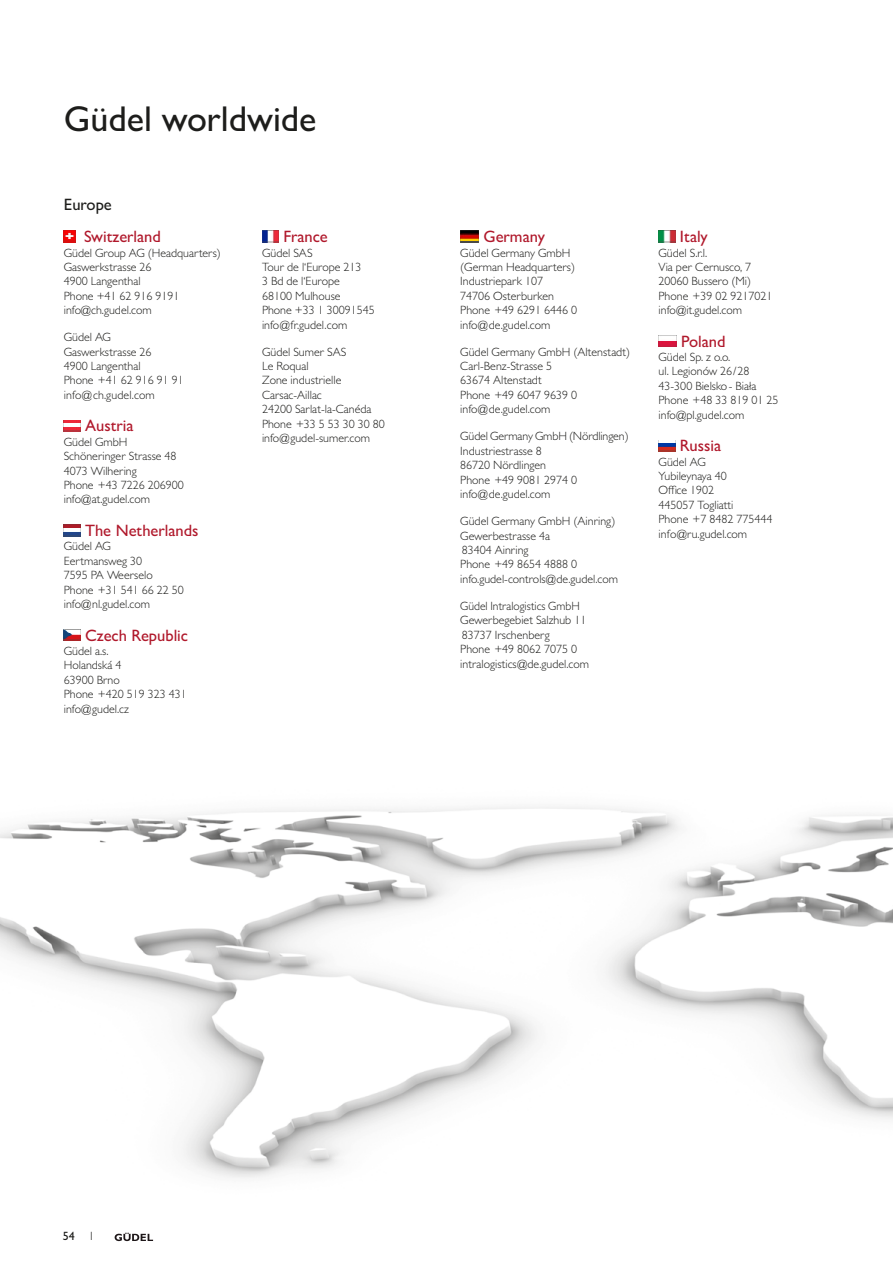
<style>
.page{position:relative;width:893px;height:1263px;background:#fff}
.page>*{position:absolute;margin:0;border:0;box-sizing:border-box;transform-origin:0 0}
.t1{font:500 36px "Gill Sans MT Pro";color:#1d1d1b}
.t2{font:500 16.5px "Gill Sans MT Pro";color:#b0182b}
.t3{font:500 16.5px "Gill Sans MT Pro";color:#1d1d1b}
.t4{font:300 12px/14.4px "Gill Sans MT Pro";color:#1d1d1b}
.t5{font:500 12px "Gill Sans MT Pro";color:#1d1d1b}
.s1{font-weight:300}
</style>
<div class="page">
<img style="left:0;top:806px;width:893px;height:436px">
<svg style="left:64px;top:231px;width:11px;height:11px"></svg>
<svg style="left:64px;top:420px;width:17px;height:12px"></svg>
<svg style="left:64px;top:525px;width:17px;height:11px"></svg>
<svg style="left:64px;top:629px;width:17px;height:12px"></svg>
<svg style="left:262px;top:231px;width:17px;height:11px"></svg>
<img style="left:460px;top:231px;width:19px;height:3px">
<svg style="left:460px;top:234px;width:19px;height:2px"></svg>
<img style="left:460px;top:236px;width:19px;height:6px">
<svg style="left:460px;top:242px;width:19px;height:1px"></svg>
<svg style="left:659px;top:231px;width:16px;height:11px"></svg>
<img style="left:659px;top:335px;width:17px;height:12px">
<svg style="left:659px;top:443px;width:16px;height:9px"></svg>
<svg style="left:115px;top:1232px;width:38px;height:9px"></svg>
<h1 class="t1" style="left:64px;top:97px;width:254px">Güdel worldwide</h1>
<h2 class="t3" style="left:64px;top:195px;width:50px">Europe</h2>
<h2 class="t2" style="left:84px;top:227px;width:78px">Switzerland</h2>
<p class="t4" style="left:64px;top:245px;width:159px">Güdel Group AG (Headquarters)<br>Gaswerkstrasse 26<br>4900 Langenthal<br>Phone +41 62 916 9191<br>info@ ch .gudel .com</p>
<p class="t4" style="left:64px;top:330px;width:121px">Güdel AG<br>Gaswerkstrasse 26<br>4900 Langenthal<br>Phone +41 62 916 91 91 info @ ch .gudel .com</p>
<h2 class="t2" style="left:85px;top:416px;width:50px">Austria</h2>
<p class="t4" style="left:64px;top:434px;width:121px">Güdel GmbH<br>Schöneringer Strasse 48<br>4073 Wilhering<br>Phone +43 7226 206900 info @ at .gudel .com</p>
<h2 class="t2" style="left:85px;top:521px;width:115px">The Netherlands</h2>
<p class="t4" style="left:64px;top:539px;width:121px">Güdel AG<br>Eertmansweg 30<br>7595 PA Weerselo<br>Phone +31 541 66 22 50 info @ nl .gudel .com</p>
<h2 class="t2" style="left:85px;top:625px;width:104px">Czech Republic</h2>
<p class="t4" style="left:64px;top:643px;width:124px">Güdel a .s .<br>Holandská 4<br>63900 Brno<br>Phone +420 519 323 431 info @ gudel .cz</p>
<h2 class="t2" style="left:283px;top:227px;width:46px">France</h2>
<p class="t4" style="left:262px;top:245px;width:114px">Güdel SAS<br>Tour de l‘Europe 213<br>3 Bd de l‘Europe<br>68100 Mulhouse<br>Phone +33 1 30091545 info @ fr .gudel .com</p>
<p class="t4" style="left:262px;top:344px;width:124px">Güdel Sumer SAS<br>Le Roqual<br>Zone industrielle<br>Carsac-Aillac<br>24200 Sarlat-la-Canéda<br>Phone +33 5 53 30 30 80 info @ gudel-sumer .com</p>
<h2 class="t2" style="left:483px;top:227px;width:63px">Germany</h2>
<p class="t4" style="left:460px;top:245px;width:118px">Güdel Germany GmbH (German Headquarters)<br>Industriepark 107<br>74706 Osterburken<br>Phone +49 6291 6446 0 info @ de .gudel .com</p>
<p class="t4" style="left:460px;top:344px;width:171px">Güdel Germany GmbH (Altenstadt)<br>Carl-Benz-Strasse 5<br>63674 Altenstadt<br>Phone +49 6047 9639 0<br>info @ de .gudel .com</p>
<p class="t4" style="left:460px;top:429px;width:170px">Güdel Germany GmbH (Nördlingen)<br>Industriestrasse 8<br>86720 Nördlingen<br>Phone +49 9081 2974 0<br>info @ de .gudel .com</p>
<p class="t4" style="left:460px;top:514px;width:159px">Güdel Germany GmbH (Ainring)<br>Gewerbestrasse 4a<br>83404 Ainring<br>Phone +49 8654 4888 0<br>info .gudel-controls @ de .gudel .com</p>
<p class="t4" style="left:460px;top:598px;width:130px">Güdel Intralogistics GmbH<br>Gewerbegebiet Salzhub 11<br>83737 Irschenberg<br>Phone +49 8062 7075 0 intralogistics @ de .gudel .com</p>
<h2 class="t2" style="left:680px;top:227px;width:29px">Italy</h2>
<p class="t4" style="left:659px;top:245px;width:115px">Güdel S .r .l .<br>Via per Cernusco, 7<br>20060 Bussero (Mi)<br>Phone +39 02 9217021 info @ it .gudel .com</p>
<h2 class="t2" style="left:681px;top:331px;width:46px">Poland</h2>
<p class="t4" style="left:659px;top:350px;width:121px">Güdel Sp . z o .o .<br>ul . Legionów 26/28<br>43-300 Bielsko - Biała<br>Phone +48 33 819 01 25 info @ pl .gudel .com</p>
<h2 class="t2" style="left:680px;top:436px;width:43px">Russia</h2>
<p class="t4" style="left:659px;top:454px;width:115px">Güdel AG<br>Yubileynaya 40<br>Office 1902<br>445057 Togliatti<br>Phone +7 8482 775444 info @ ru .gudel .com</p>
<p class="t5" style="left:63px;top:1229px;width:33px">54 <span class="s1">1</span></p>
</div>
